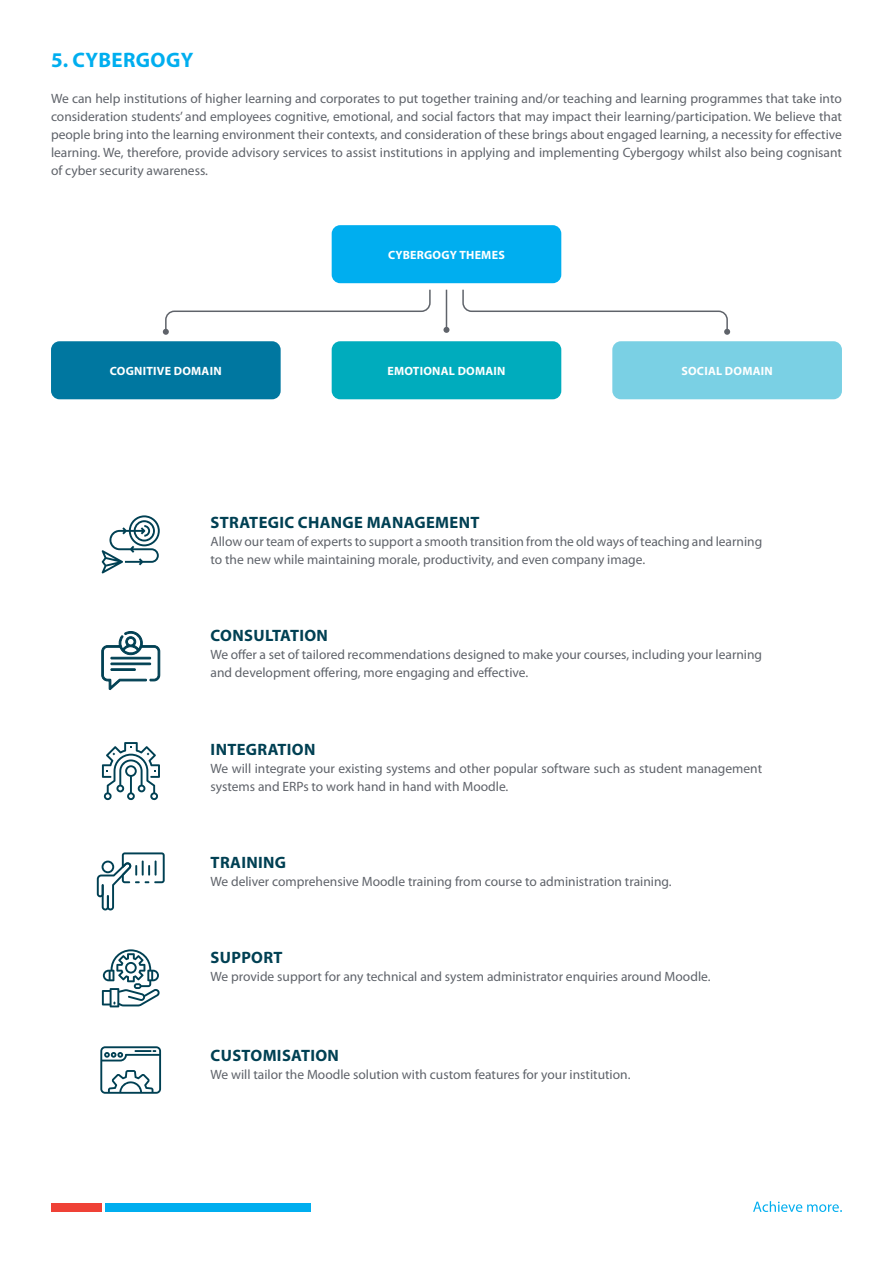
<style>
.page{position:relative;width:893px;height:1263px;background:#fff}
.page>*{position:absolute;margin:0;border:0;box-sizing:border-box;transform-origin:0 0}
.t1{font:700 21px "Myriad Pro";letter-spacing:.02em;color:#00aeef}
.t2{font:700 16.5px "Myriad Pro";letter-spacing:.02em;color:#004053}
.t3{font:13.5px/18px "Myriad Pro";color:#5f636a}
.t4{font:700 12px "Myriad Pro";letter-spacing:.02em;color:#fff}
</style>
<div class="page">
<div style="left:51px;top:1203px;width:50px;height:9px;background:#ef4136"></div>
<div style="left:106px;top:1203px;width:205px;height:9px;background:#00aeef"></div>
<svg style="left:753px;top:1201px;width:89px;height:11px"></svg>
<div style="left:332px;top:225px;width:229px;height:58px;background:#00aeef;border-radius:9px"></div>
<div style="left:332px;top:341px;width:229px;height:58px;background:#00acbd;border-radius:9px"></div>
<div style="left:51px;top:341px;width:230px;height:58px;background:#0077a0;border-radius:9px"></div>
<div style="left:612px;top:341px;width:230px;height:58px;background:#7ad0e4;border-radius:9px"></div>
<hr style="left:446px;top:290px;width:1px;height:40px;background:#5f636a">
<svg style="left:443px;top:327px;width:6px;height:6px"></svg>
<svg style="left:462px;top:289px;width:268px;height:46px"></svg>
<svg style="left:163px;top:289px;width:268px;height:46px"></svg>
<svg style="left:102px;top:515px;width:58px;height:58px"></svg>
<svg style="left:101px;top:631px;width:59px;height:59px"></svg>
<svg style="left:102px;top:742px;width:58px;height:58px"></svg>
<svg style="left:97px;top:852px;width:68px;height:58px"></svg>
<svg style="left:102px;top:949px;width:58px;height:58px"></svg>
<svg style="left:100px;top:1046px;width:61px;height:48px"></svg>
<h1 class="t1" style="left:51px;top:46px;width:144px">5. CYBERGOGY</h1>
<p class="t3" style="left:51px;top:89px;width:792px;text-align:justify">We can help institutions of higher learning and corporates to put together training and/or teaching and learning programmes that take into consideration students’ and employees cognitive, emotional, and social factors that may impact their learning/participation. We believe that people bring into the learning environment their contexts, and consideration of these brings about engaged learning, a necessity for effective learning. We, therefore, provide advisory services to assist institutions in applying and implementing Cybergogy whilst also being cognisant of cyber security awareness.</p>
<p class="t4" style="left:388px;top:247px;width:118px">CYBERGOGY THEMES</p>
<p class="t4" style="left:110px;top:363px;width:113px">COGNITIVE DOMAIN</p>
<p class="t4" style="left:387px;top:363px;width:120px">EMOTIONAL DOMAIN</p>
<p class="t4" style="left:681px;top:363px;width:93px">SOCIAL DOMAIN</p>
<p class="t2" style="left:211px;top:511px;width:270px">STRATEGIC CHANGE MANAGEMENT</p>
<p class="t3" style="left:210px;top:532px;width:553px">Allow our team of experts to support a smooth transition from the old ways of teaching and learning to the new while maintaining morale, productivity, and even company image.</p>
<p class="t2" style="left:211px;top:625px;width:119px">CONSULTATION</p>
<p class="t3" style="left:210px;top:645px;width:553px">We offer a set of tailored recommendations designed to make your courses, including your learning and development offering, more engaging and effective.</p>
<p class="t2" style="left:211px;top:738px;width:106px">INTEGRATION</p>
<p class="t3" style="left:210px;top:759px;width:553px">We will integrate your existing systems and other popular software such as student management systems and ERPs to work hand in hand with Moodle.</p>
<p class="t2" style="left:211px;top:852px;width:77px">TRAINING</p>
<p class="t3" style="left:210px;top:872px;width:463px">We deliver comprehensive Moodle training from course to administration training.</p>
<p class="t2" style="left:211px;top:947px;width:73px">SUPPORT</p>
<p class="t3" style="left:210px;top:968px;width:502px">We provide support for any technical and system administrator enquiries around Moodle.</p>
<p class="t2" style="left:211px;top:1044px;width:130px">CUSTOMISATION</p>
<p class="t3" style="left:210px;top:1065px;width:421px">We will tailor the Moodle solution with custom features for your institution.</p>
</div>
